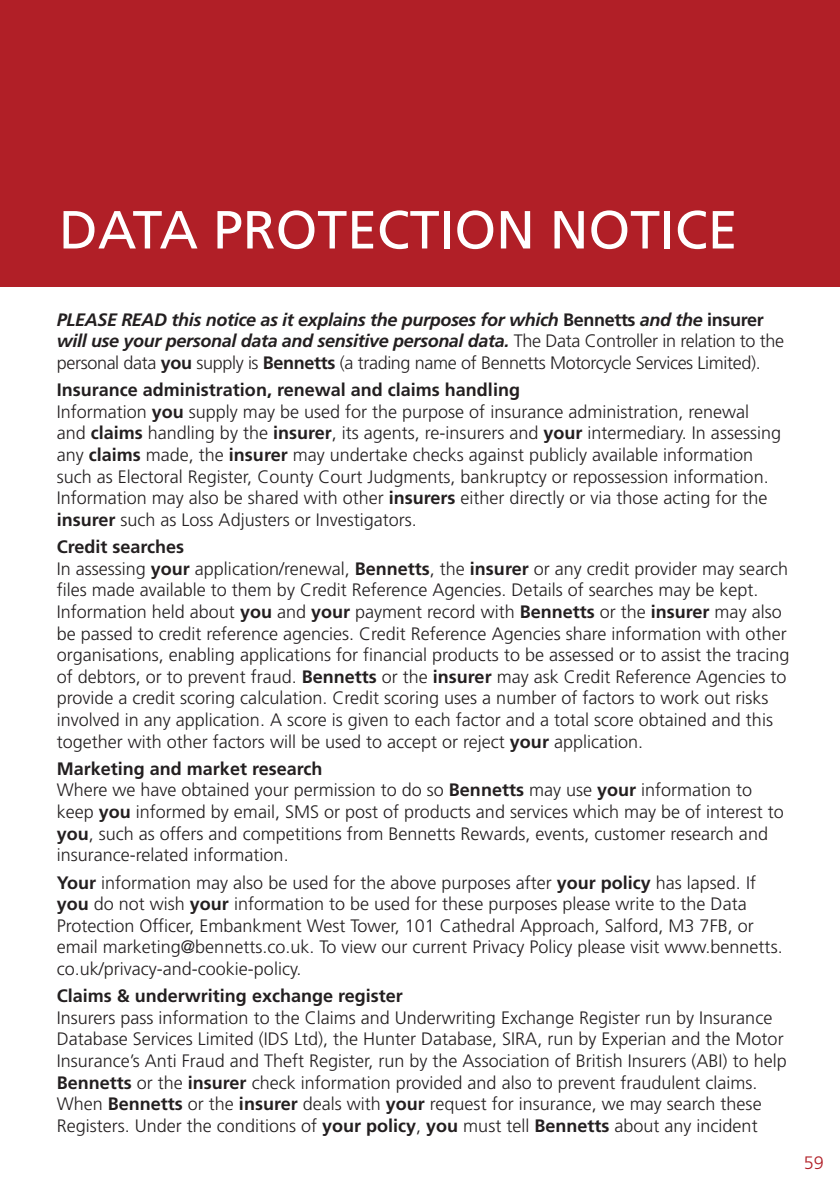
<style>
.page{position:relative;width:840px;height:1191px;background:#fff}
.page>*{position:absolute;margin:0;border:0;box-sizing:border-box;transform-origin:0 0}
.t1{font:53.6px "Frutiger CE";color:#fff}
.t2{font:300 18px/21.6px "Frutiger CE";color:#231f20}
.t3{font:italic 700 18px/21.6px "Frutiger CE";letter-spacing:-.02em;color:#231f20}
.t4{font:700 18px "Frutiger CE";color:#231f20}
.t5{font:300 18px "Frutiger CE";color:#b11f27}
.s1{font-style:normal}
.s2{font-weight:300;font-style:normal}
.s3{font-weight:700}
.s4{font-family:"Frutiger";font-weight:700}
</style>
<div class="page">
<div style="left:0;top:0;width:839px;height:286px;background:#b11f27"></div>
<h1 class="t1" style="left:59px;top:199px;width:679px">DATA PROTECTION NOTICE</h1>
<p class="t3" style="left:57px;top:308px;width:728px">PLEASE READ this notice as it explains the purposes for which <span class="s1">Bennetts</span> and the <span class="s1">insurer </span>will use your personal data and sensitive personal data. <span class="s2">The Data Controller in relation to the personal data</span> <span class="s1">you</span> <span class="s2">supply is</span> <span class="s1">Bennetts</span> <span class="s2">(a trading name of Bennetts Motorcycle Services Limited).</span></p>
<p class="t2" style="left:57px;top:379px;width:725px"><span class="s3">Insurance administration, renewal and claims handling<br></span>Information <span class="s3">you</span> supply may be used for the purpose of insurance administration, renewal and <span class="s3">claims</span> handling by the <span class="s3">insurer</span>, its agents, re-insurers and <span class="s3">your</span> intermediary. In assessing any <span class="s3">claims</span> made, the <span class="s3">insurer</span> may undertake checks against publicly available information such as Electoral Register, County Court Judgments, bankruptcy or repossession information.<br>Information may also be shared with other <span class="s3">insurers</span> either directly or via those acting for the <span class="s3">insurer</span> such as Loss Adjusters or Investigators.</p>
<p class="t2" style="left:57px;top:536px;width:733px"><span class="s3">Credit searches<br></span>In assessing <span class="s3">your</span> application/renewal, <span class="s3">Bennetts</span>, the <span class="s3">insurer</span> or any credit provider may search files made available to them by Credit Reference Agencies. Details of searches may be kept.<br>Information held about <span class="s3">you</span> and <span class="s3">your</span> payment record with <span class="s3">Bennetts</span> or the <span class="s3">insurer</span> may also be passed to credit reference agencies. Credit Reference Agencies share information with other organisations, enabling applications for financial products to be assessed or to assist the tracing of debtors, or to prevent fraud. <span class="s3">Bennetts</span> or the <span class="s3">insurer</span> may ask Credit Reference Agencies to provide a credit scoring calculation. Credit scoring uses a number of factors to work out risks involved in any application. A score is given to each factor and a total score obtained and this together with other factors will be used to accept or reject <span class="s3">your</span> application.</p>
<p class="t2" style="left:57px;top:757px;width:728px"><span class="s3">Marketing and market research<br></span>Where we have obtained your permission to do so <span class="s4">Bennetts</span> may use <span class="s4">your</span> information to keep <span class="s4">you</span> informed by email, SMS or post of products and services which may be of interest to <span class="s4">you</span>, such as offers and competitions from Bennetts Rewards, events, customer research and insurance-related information.</p>
<p class="t2" style="left:57px;top:871px;width:727px"><span class="s4">Your</span> information may also be used for the above purposes after <span class="s4">your policy</span> has lapsed. If <span class="s4">you</span> do not wish <span class="s4">your</span> information to be used for these purposes please write to the Data Protection Officer, Embankment West Tower, 101 Cathedral Approach, Salford, M3 7FB, or email marketing@bennetts.co.uk. To view our current Privacy Policy please visit www.bennetts. co.uk/privacy-and-cookie-policy.</p>
<p class="t4" style="left:57px;top:985px;width:347px">Claims &amp; underwriting exchange register</p>
<p class="t2" style="left:57px;top:1006px;width:731px">Insurers pass information to the Claims and Underwriting Exchange Register run by Insurance Database Services Limited (IDS Ltd), the Hunter Database, SIRA, run by Experian and the Motor Insurance’s Anti Fraud and Theft Register, run by the Association of British Insurers (ABI) to help <span class="s3">Bennetts</span> or the <span class="s3">insurer</span> check information provided and also to prevent fraudulent claims.<br>When <span class="s3">Bennetts</span> or the <span class="s3">insurer</span> deals with <span class="s3">your</span> request for insurance, we may search these Registers. Under the conditions of <span class="s3">your policy</span>, <span class="s3">you</span> must tell <span class="s3">Bennetts</span> about any incident</p>
<p class="t5" style="left:803px;top:1152px;width:22px">59</p>
</div>
